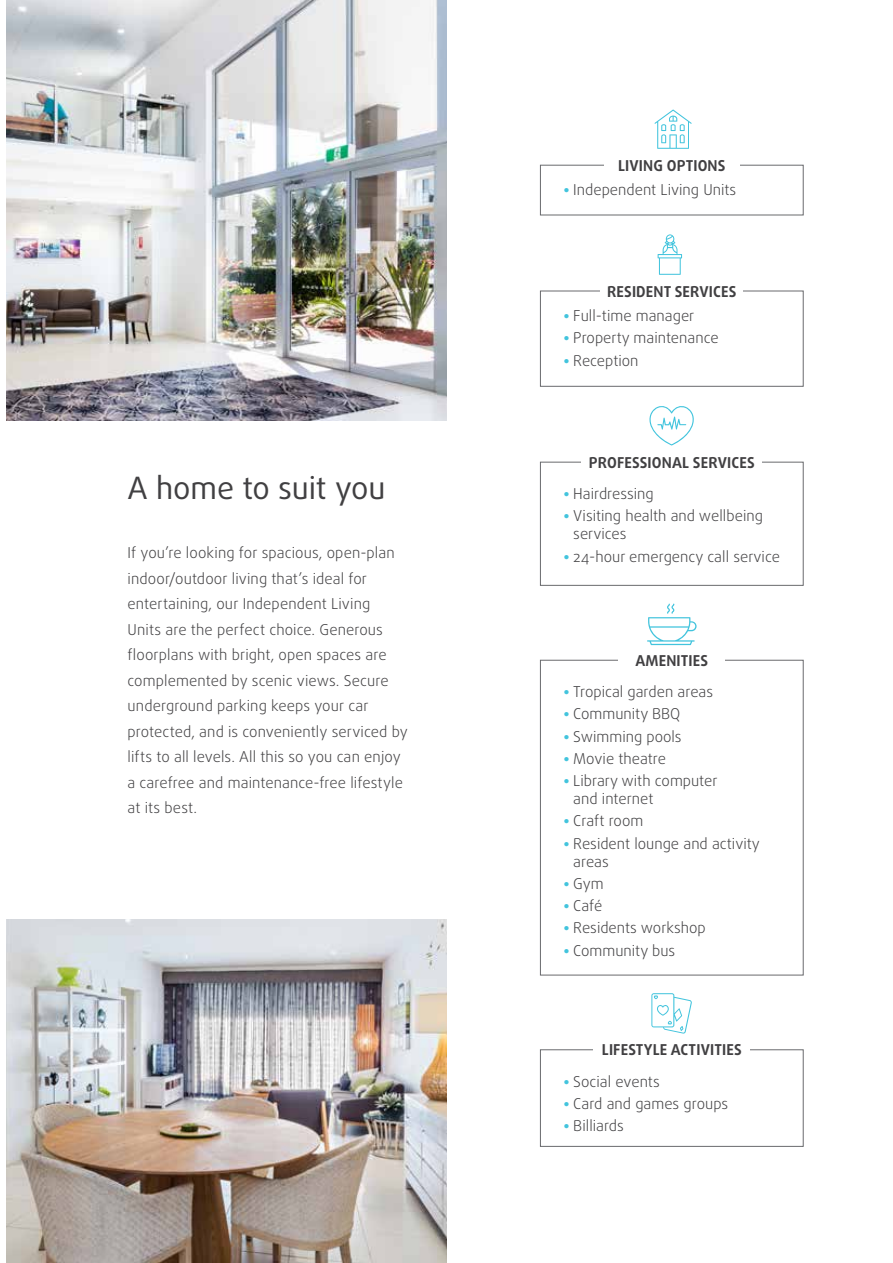
<style>
.page{position:relative;width:893px;height:1263px;background:#fff}
.page>*{position:absolute;margin:0;border:0;box-sizing:border-box;transform-origin:0 0}
.t1{font:30.75px "Daxline Pro";letter-spacing:-.005em;color:#414042}
.t2{font:300 15px/25.5px "Daxline Pro";color:#414042}
.t3{font:700 15px "Daxline Pro";letter-spacing:.01em;color:#414042}
.s1{font-weight:700;color:#42c4dd}
</style>
<div class="page">
<img style="left:6px;top:919px;width:440px;height:344px">
<img style="left:6px;top:0;width:440px;height:421px">
<div style="left:540px;top:165px;width:264px;height:50px;border:1px solid #696a6d"></div>
<div style="left:540px;top:1049px;width:264px;height:98px;border:1px solid #696a6d"></div>
<div style="left:540px;top:291px;width:264px;height:96px;border:1px solid #696a6d"></div>
<div style="left:540px;top:462px;width:264px;height:124px;border:1px solid #696a6d"></div>
<div style="left:540px;top:660px;width:264px;height:315px;border:1px solid #696a6d"></div>
<div style="left:604px;top:153px;width:135px;height:24px;background:#fff"></div>
<div style="left:594px;top:1037px;width:156px;height:24px;background:#fff"></div>
<div style="left:600px;top:279px;width:143px;height:23px;background:#fff"></div>
<div style="left:581px;top:450px;width:181px;height:24px;background:#fff"></div>
<div style="left:619px;top:648px;width:106px;height:24px;background:#fff"></div>
<svg style="left:654px;top:109px;width:38px;height:40px"></svg>
<svg style="left:651px;top:993px;width:41px;height:40px"></svg>
<svg style="left:658px;top:234px;width:24px;height:41px"></svg>
<svg style="left:649px;top:406px;width:45px;height:39px"></svg>
<svg style="left:647px;top:604px;width:50px;height:41px"></svg>
<h1 class="t1" style="left:128px;top:467px;width:259px">A home to suit you</h1>
<p class="t2" style="left:128px;top:540px;width:282px">If you’re looking for spacious, open-plan indoor/outdoor living that’s ideal for entertaining, our Independent Living<br>Units are the perfect choice. Generous floorplans with bright, open spaces are complemented by scenic views. Secure underground parking keeps your car protected, and is conveniently serviced by lifts to all levels. All this so you can enjoy a carefree and maintenance-free lifestyle at its best.</p>
<p class="t3" style="left:618px;top:155px;width:109px">LIVING OPTIONS</p>
<p class="t2" style="left:563px;top:177px;width:174px"><span class="s1">•</span> Independent Living Units</p>
<p class="t3" style="left:607px;top:281px;width:131px">RESIDENT SERVICES</p>
<p class="t2" style="left:563px;top:303px;width:133px"><span class="s1">•</span> Full-time manager</p>
<p class="t2" style="left:563px;top:325px;width:157px"><span class="s1">•</span> Property maintenance</p>
<p class="t2" style="left:563px;top:347px;width:77px"><span class="s1">•</span> Reception</p>
<p class="t3" style="left:589px;top:452px;width:167px">PROFESSIONAL SERVICES</p>
<p class="t2" style="left:563px;top:481px;width:92px"><span class="s1">•</span> Hairdressing</p>
<p class="t2" style="left:573px;top:507px;width:191px;line-height:18px;text-indent:-10px"><span class="s1">•</span> Visiting health and wellbeing services</p>
<p class="t2" style="left:563px;top:543px;width:218px"><span class="s1">•</span> 24-hour emergency call service</p>
<p class="t3" style="left:635px;top:650px;width:74px">AMENITIES</p>
<p class="t2" style="left:563px;top:679px;width:151px"><span class="s1">•</span> Tropical garden areas</p>
<p class="t2" style="left:563px;top:701px;width:118px"><span class="s1">•</span> Community BBQ</p>
<p class="t2" style="left:563px;top:723px;width:120px"><span class="s1">•</span> Swimming pools</p>
<p class="t2" style="left:563px;top:746px;width:104px"><span class="s1">•</span> Movie theatre</p>
<p class="t2" style="left:573px;top:772px;width:146px;line-height:18px;text-indent:-10px"><span class="s1">•</span> Library with computer and internet</p>
<p class="t2" style="left:563px;top:808px;width:81px"><span class="s1">•</span> Craft room</p>
<p class="t2" style="left:573px;top:834px;width:188px;line-height:18px;text-indent:-10px"><span class="s1">•</span> Resident lounge and activity areas</p>
<p class="t2" style="left:563px;top:871px;width:42px"><span class="s1">•</span> Gym</p>
<p class="t2" style="left:563px;top:893px;width:40px"><span class="s1">•</span> Café</p>
<p class="t2" style="left:563px;top:915px;width:144px"><span class="s1">•</span> Residents workshop</p>
<p class="t2" style="left:563px;top:937px;width:113px"><span class="s1">•</span> Community bus</p>
<p class="t3" style="left:602px;top:1040px;width:141px">LIFESTYLE ACTIVITIES</p>
<p class="t2" style="left:563px;top:1069px;width:98px"><span class="s1">•</span> Social events</p>
<p class="t2" style="left:563px;top:1091px;width:166px"><span class="s1">•</span> Card and games groups</p>
<p class="t2" style="left:563px;top:1113px;width:62px"><span class="s1">•</span> Billiards</p>
</div>
